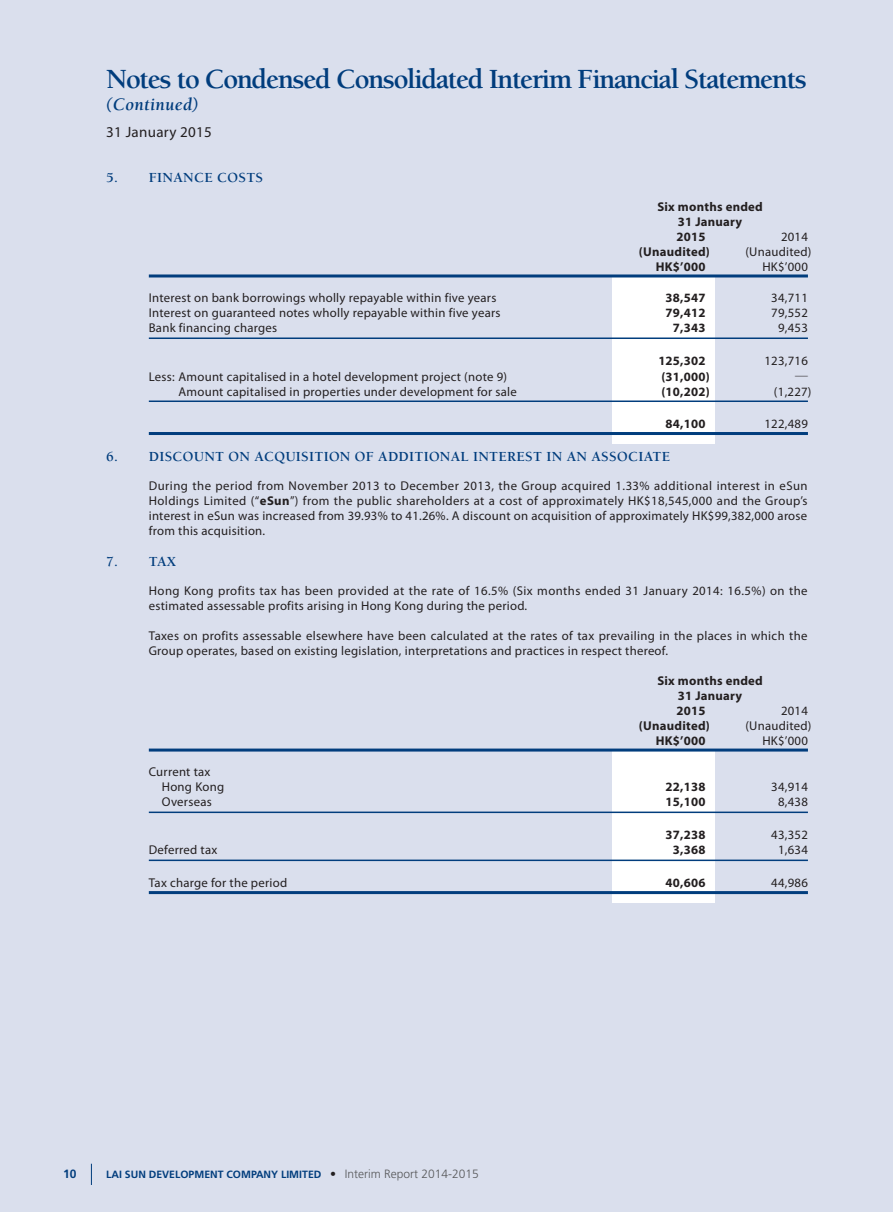
<style>
.page{position:relative;width:893px;height:1212px;background:#fff}
.page>*{position:absolute;margin:0;border:0;box-sizing:border-box;transform-origin:0 0}
.Heading{font:700 28.5px "Berkeley Std";letter-spacing:-.045em;color:#013d7d}
.Heading-2{font:italic 700 18px "Berkeley Std";letter-spacing:.02em;color:#013d7d}
.Date{font:15px "Myriad Pro";letter-spacing:.02em;color:#231f20}
.Notes_subhead_1{font:700 14.25px "Berkeley Std";letter-spacing:.02em;color:#013d7d}
.Notes{font:12.75px/15px "Myriad Pro";letter-spacing:.02em;color:#231f20}
.Note_Table_2_colume{font:12.75px "Myriad Pro";letter-spacing:.02em;color:#231f20}
.Note_Table_2_colume-2{font:700 12.75px "Myriad Pro";letter-spacing:.02em;color:#231f20}
.Note_Table_2_colume-3{font:300 12.75px "M Hei HK";color:#231f20}
.t1{font:700 12px "Frutiger LT Std";color:#013d7d}
.t2{font:700 10.5px "Frutiger LT Std";color:#013d7d}
.s1{font-weight:700}
.s2{font-size:12px;color:#231f20}
.s3{font-weight:300;font-size:12px;color:#57585a}
</style>
<div class="page">
<div style="left:0;top:0;width:892px;height:1212px;background:#dadfed"></div>
<svg style="left:91px;top:1164px;width:1px;height:21px"></svg>
<div style="left:612px;top:276px;width:102px;height:167px;background:#fff"></div>
<div style="left:612px;top:750px;width:102px;height:152px;background:#fff"></div>
<hr style="left:149px;top:274px;width:659px;height:3px;background:#013d7d">
<hr style="left:149px;top:337px;width:659px;height:2px;background:#013d7d">
<hr style="left:149px;top:400px;width:659px;height:2px;background:#013d7d">
<hr style="left:149px;top:432px;width:659px;height:3px;background:#013d7d">
<hr style="left:149px;top:748px;width:659px;height:3px;background:#013d7d">
<hr style="left:149px;top:811px;width:659px;height:2px;background:#013d7d">
<hr style="left:149px;top:859px;width:659px;height:2px;background:#013d7d">
<hr style="left:149px;top:891px;width:659px;height:3px;background:#013d7d">
<p class="Heading" style="left:106px;top:64px;width:702px">Notes to Condensed Consolidated Interim Financial Statements</p>
<p class="Heading-2" style="left:106px;top:95px;width:94px">(Continued)</p>
<p class="Date" style="left:106px;top:123px;width:107px">31 January 2015</p>
<p class="Notes_subhead_1" style="left:106px;top:170px;width:158px">5. FINANCE COSTS</p>
<p class="Note_Table_2_colume-2" style="left:657px;top:198px;width:107px">Six months ended</p>
<p class="Note_Table_2_colume-2" style="left:678px;top:213px;width:66px">31 January</p>
<p class="Note_Table_2_colume-2" style="left:677px;top:228px;width:31px">2015</p>
<p class="Note_Table_2_colume" style="left:781px;top:229px;width:28px">2014</p>
<p class="Note_Table_2_colume-2" style="left:639px;top:243px;width:72px">(Unaudited)</p>
<p class="Note_Table_2_colume" style="left:745px;top:244px;width:68px">(Unaudited)</p>
<p class="Note_Table_2_colume-2" style="left:656px;top:258px;width:51px">HK$’000</p>
<p class="Note_Table_2_colume" style="left:762px;top:259px;width:47px">HK$’000</p>
<p class="Note_Table_2_colume" style="left:149px;top:290px;width:349px">Interest on bank borrowings wholly repayable within five years</p>
<p class="Note_Table_2_colume-2" style="left:666px;top:290px;width:41px">38,547</p>
<p class="Note_Table_2_colume" style="left:771px;top:290px;width:38px">34,711</p>
<p class="Note_Table_2_colume" style="left:149px;top:305px;width:353px">Interest on guaranteed notes wholly repayable within five years</p>
<p class="Note_Table_2_colume-2" style="left:666px;top:305px;width:41px">79,412</p>
<p class="Note_Table_2_colume" style="left:771px;top:305px;width:38px">79,552</p>
<p class="Note_Table_2_colume" style="left:149px;top:320px;width:130px">Bank financing charges</p>
<p class="Note_Table_2_colume-2" style="left:673px;top:320px;width:34px">7,343</p>
<p class="Note_Table_2_colume" style="left:778px;top:320px;width:31px">9,453</p>
<p class="Note_Table_2_colume-2" style="left:658px;top:353px;width:49px">125,302</p>
<p class="Note_Table_2_colume" style="left:764px;top:353px;width:45px">123,716</p>
<p class="Note_Table_2_colume" style="left:149px;top:369px;width:360px">Less: Amount capitalised in a hotel development project (note 9)</p>
<p class="Note_Table_2_colume-2" style="left:661px;top:368px;width:50px">(31,000)</p>
<p class="Note_Table_2_colume-3" style="left:795px;top:370px;width:14px">—</p>
<p class="Note_Table_2_colume" style="left:179px;top:384px;width:340px">Amount capitalised in properties under development for sale</p>
<p class="Note_Table_2_colume-2" style="left:661px;top:383px;width:50px">(10,202)</p>
<p class="Note_Table_2_colume" style="left:774px;top:384px;width:39px">(1,227)</p>
<p class="Note_Table_2_colume-2" style="left:666px;top:416px;width:41px">84,100</p>
<p class="Note_Table_2_colume" style="left:764px;top:416px;width:45px">122,489</p>
<p class="Notes_subhead_1" style="left:106px;top:449px;width:565px">6. DISCOUNT ON ACQUISITION OF ADDITIONAL INTEREST IN AN ASSOCIATE</p>
<p class="Notes" style="left:149px;top:478px;width:660px;text-align:justify">During the period from November 2013 to December 2013, the Group acquired 1.33% additional interest in eSun Holdings Limited (“<span class="s1">eSun</span>”) from the public shareholders at a cost of approximately HK$18,545,000 and the Group’s interest in eSun was increased from 39.93% to 41.26%. A discount on acquisition of approximately HK$99,382,000 arose from this acquisition.</p>
<p class="Notes_subhead_1" style="left:106px;top:554px;width:71px">7. TAX</p>
<p class="Notes" style="left:149px;top:583px;width:660px">Hong Kong profits tax has been provided at the rate of 16.5% (Six months ended 31 January 2014: 16.5%) on the estimated assessable profits arising in Hong Kong during the period.</p>
<p class="Notes" style="left:149px;top:628px;width:660px">Taxes on profits assessable elsewhere have been calculated at the rates of tax prevailing in the places in which the<br>Group operates, based on existing legislation, interpretations and practices in respect thereof.</p>
<p class="Note_Table_2_colume-2" style="left:657px;top:672px;width:107px">Six months ended</p>
<p class="Note_Table_2_colume-2" style="left:678px;top:687px;width:66px">31 January</p>
<p class="Note_Table_2_colume-2" style="left:677px;top:702px;width:31px">2015</p>
<p class="Note_Table_2_colume" style="left:781px;top:703px;width:28px">2014</p>
<p class="Note_Table_2_colume-2" style="left:639px;top:717px;width:72px">(Unaudited)</p>
<p class="Note_Table_2_colume" style="left:745px;top:718px;width:68px">(Unaudited)</p>
<p class="Note_Table_2_colume-2" style="left:656px;top:732px;width:51px">HK$’000</p>
<p class="Note_Table_2_colume" style="left:762px;top:733px;width:47px">HK$’000</p>
<p class="Note_Table_2_colume" style="left:149px;top:764px;width:63px">Current tax</p>
<p class="Note_Table_2_colume" style="left:162px;top:779px;width:64px">Hong Kong</p>
<p class="Note_Table_2_colume-2" style="left:666px;top:779px;width:41px">22,138</p>
<p class="Note_Table_2_colume" style="left:771px;top:779px;width:38px">34,914</p>
<p class="Note_Table_2_colume" style="left:162px;top:794px;width:51px">Overseas</p>
<p class="Note_Table_2_colume-2" style="left:666px;top:794px;width:41px">15,100</p>
<p class="Note_Table_2_colume" style="left:778px;top:794px;width:31px">8,438</p>
<p class="Note_Table_2_colume-2" style="left:666px;top:827px;width:41px">37,238</p>
<p class="Note_Table_2_colume" style="left:771px;top:827px;width:38px">43,352</p>
<p class="Note_Table_2_colume" style="left:149px;top:842px;width:70px">Deferred tax</p>
<p class="Note_Table_2_colume-2" style="left:673px;top:842px;width:34px">3,368</p>
<p class="Note_Table_2_colume" style="left:778px;top:842px;width:31px">1,634</p>
<p class="Note_Table_2_colume" style="left:149px;top:875px;width:140px">Tax charge for the period</p>
<p class="Note_Table_2_colume-2" style="left:666px;top:875px;width:41px">40,606</p>
<p class="Note_Table_2_colume" style="left:771px;top:875px;width:38px">44,986</p>
<p class="t1" style="left:63px;top:1167px;width:15px">10</p>
<p class="t2" style="left:106px;top:1168px;width:374px">LAI SUN DEVELOPMENT COMPANY LIMITED <span class="s2">•</span> <span class="s3">Interim Report 2014-2015</span></p>
</div>
